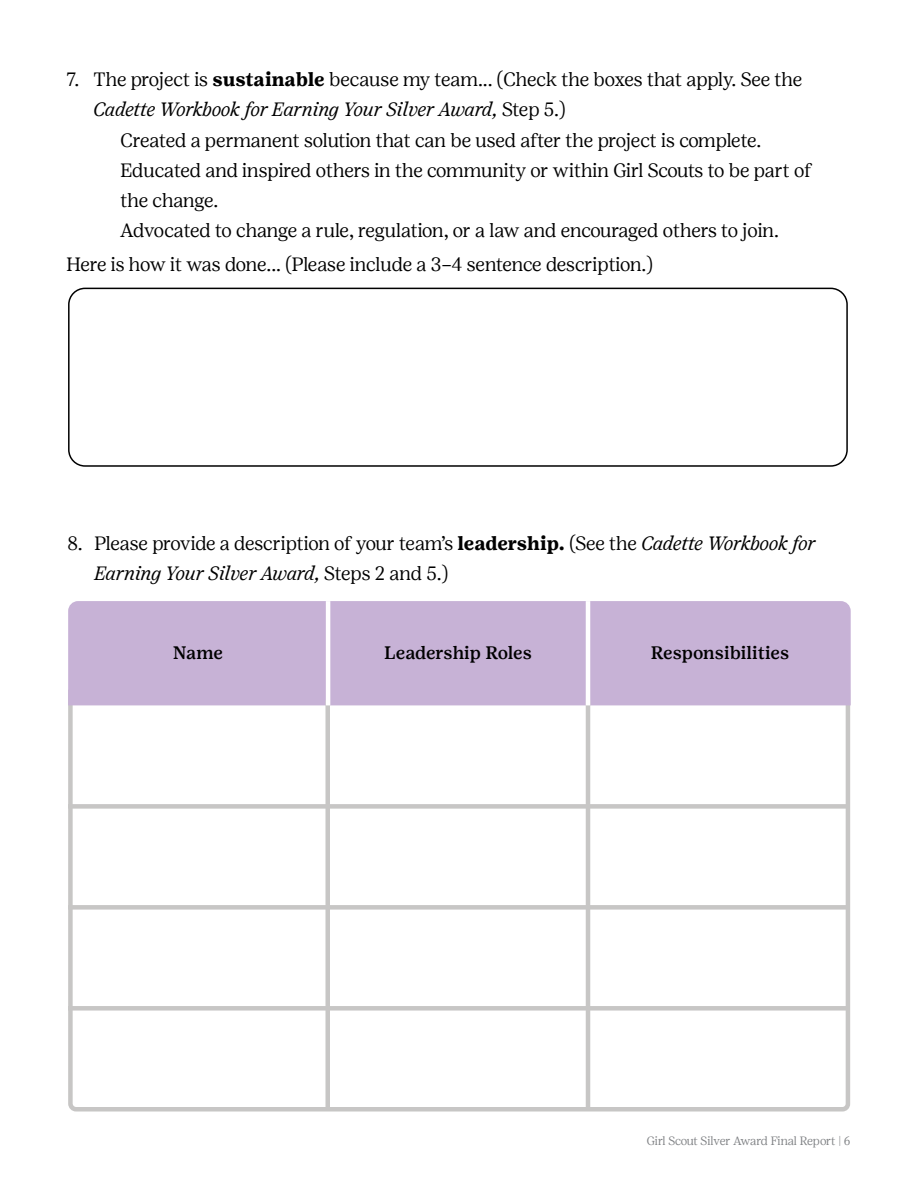
<style>
.page{position:relative;width:918px;height:1188px;background:#fff}
.page>*{position:absolute;margin:0;border:0;box-sizing:border-box;transform-origin:0 0}
.t1{font:300 19.2px/30px "Girl Scout Display";color:#000}
.t2{font:italic 300 19.2px "Girl Scout Display";letter-spacing:-.005em;color:#000}
.t3{font:500 18px "Girl Scout Text";color:#000}
.t4{font:300 12px "Girl Scout Display";letter-spacing:-.02em;color:#808285}
.s1{font-family:"Girl Scout Text";font-weight:700}
.s2{font-style:normal}
.s3{font-style:italic}
</style>
<div class="page">
<svg style="left:68px;top:708px;width:783px;height:404px"></svg>
<div style="left:68px;top:601px;width:783px;height:107px;background:#c7b2d6"></div>
<hr style="left:326px;top:700px;width:4px;height:409px;background:#c7c6c5">
<hr style="left:586px;top:700px;width:4px;height:409px;background:#c7c6c5">
<div style="left:68px;top:804px;width:780px;height:5px;background:#c7c6c5"></div>
<div style="left:68px;top:1006px;width:780px;height:5px;background:#c7c6c5"></div>
<div style="left:68px;top:905px;width:780px;height:5px;background:#c7c6c5"></div>
<hr style="left:326px;top:601px;width:4px;height:104px;background:#fff">
<hr style="left:586px;top:601px;width:4px;height:104px;background:#fff">
<div style="left:68px;top:288px;width:780px;height:179px;border:2px solid #000;border-radius:16px"></div>
<p class="t1" style="left:67px;top:64px;width:737px">7. The project is <span class="s1">sustainable</span> because my team... (Check the boxes that apply. See the</p>
<p class="t2" style="left:94px;top:98px;width:474px">Cadette Workbook for Earning Your Silver Award, <span class="s2">Step 5.)</span></p>
<p class="t1" style="left:121px;top:125px;width:642px">Created a permanent solution that can be used after the project is complete.</p>
<p class="t1" style="left:121px;top:155px;width:693px">Educated and inspired others in the community or within Girl Scouts to be part of</p>
<p class="t1" style="left:121px;top:185px;width:99px">the change.</p>
<p class="t1" style="left:121px;top:215px;width:660px">Advocated to change a rule, regulation, or a law and encouraged others to join.</p>
<p class="t1" style="left:67px;top:249px;width:588px">Here is how it was done... (Please include a 3–4 sentence description.)</p>
<p class="t1" style="left:94px;top:528px;width:723px;text-indent:-27px">8. Please provide a description of your team’s <span class="s1">leadership.</span> (See the <span class="s3">Cadette Workbook for<br>Earning Your Silver Award,</span> Steps 2 and 5.)</p>
<p class="t3" style="left:173px;top:642px;width:52px">Name</p>
<p class="t3" style="left:384px;top:642px;width:149px">Leadership Roles</p>
<p class="t3" style="left:651px;top:642px;width:140px">Responsibilities</p>
<p class="t4" style="left:647px;top:1134px;width:205px">Girl Scout Silver Award Final Report | 6</p>
</div>
